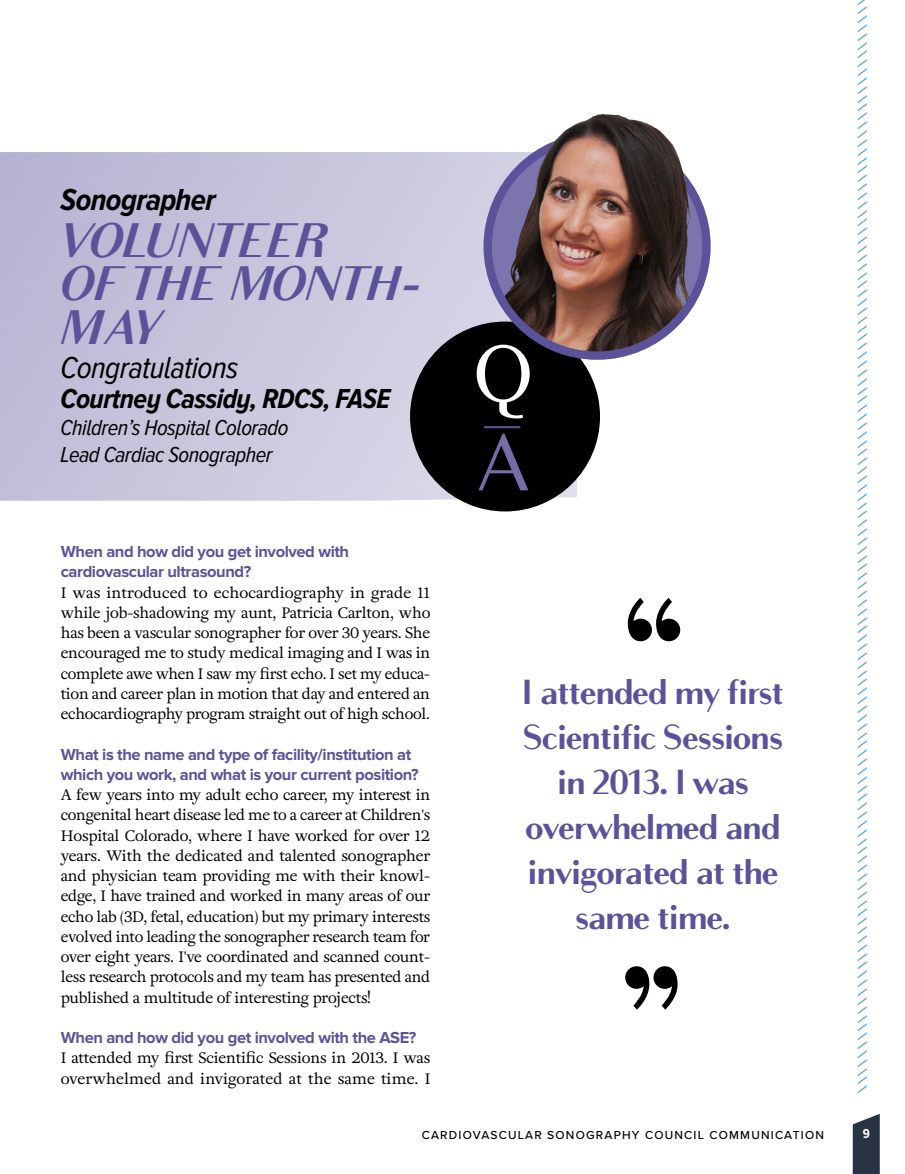
<style>
.page{position:relative;width:905px;height:1174px;background:#fff}
.page>*{position:absolute;margin:0;border:0;box-sizing:border-box;transform-origin:0 0}
.t1{font:78.75px/88.9px "Bodoni Sans Text";color:#fff;scale:1.1 1}
.t2{font:italic 700 48px/43.5px "Bodoni Sans Text";letter-spacing:-.02em;color:#5b5399}
.t3{font:700 34.5px/45px "Bodoni Sans Text";letter-spacing:-.025em;color:#5b5399;text-align:center}
.t4{font:italic 31.5px "Proxima Nova A Cond";letter-spacing:-.02em;color:#000}
.t5{font:italic 700 31.5px "Proxima Nova A Cond";letter-spacing:-.02em;color:#000}
.t6{font:italic 700 28.5px "Proxima Nova A Cond";letter-spacing:-.02em;color:#000}
.t7{font:italic 22.5px/27px "Proxima Nova A Cond";letter-spacing:-.02em;color:#000}
.t8{font:700 16.5px/20.2px "Proxima Nova";letter-spacing:-.025em;color:#5b5399}
.t9{font:15px/20.2px "Adriane Text";letter-spacing:-.02em;color:#000;text-align:justify}
.t10{font:700 13.5px "Proxima Nova Cond";color:#fff}
.t11{font:500 12px "Proxima Nova";letter-spacing:.1em;color:#000}
.s1{font-family:"Rockeby Cd";font-weight:300;color:#5b5399}
.s2{color:#746da8}
</style>
<div class="page">
<svg style="left:0;top:152px;width:577px;height:349px;background:#c7c4dc"></svg>
<svg style="left:852px;top:1114px;width:27px;height:60px;background:#424a59"></svg>
<div style="left:410px;top:322px;width:190px;height:189px;background:#000;border-radius:50%"></div>
<svg style="left:628px;top:598px;width:52px;height:43px"></svg>
<svg style="left:625px;top:966px;width:52px;height:44px"></svg>
<svg style="left:487px;top:137px;width:219px;height:219px;background:#726ba5"></svg>
<img style="left:501px;top:152px;width:186px;height:204px">
<div style="left:483px;top:133px;width:227px;height:227px;border:8px solid #5b5399;border-radius:50%"></div>
<img style="left:532px;top:114px;width:156px;height:87px">
<h3 class="t5" style="left:61px;top:182px;width:156px">Sonographer</h3>
<h2 class="t2" style="left:61px;top:221px;width:363px">VOLUNTEER<br>OF THE MONTH-<br>MAY</h2>
<h3 class="t4" style="left:61px;top:351px;width:179px">Congratulations</h3>
<h3 class="t6" style="left:61px;top:383px;width:331px">Courtney Cassidy, RDCS, FASE</h3>
<h3 class="t7" style="left:61px;top:414px;width:229px">Children’s Hospital Colorado<br>Lead Cardiac Sonographer</h3>
<p class="t8" style="left:61px;top:542px;width:290px">When and how did you get involved with cardiovascular ultrasound?</p>
<p class="t9" style="left:61px;top:582px;width:371px">I was introduced to echocardiography in grade 11 while job-shadowing my aunt, Patricia Carlton, who has been a vascular sonographer for over 30 years. She encouraged me to study medical imaging and I was in complete awe when I saw my first echo. I set my educa&shy;tion and career plan in motion that day and entered an echocardiography program straight out of high school.</p>
<p class="t8" style="left:61px;top:744px;width:359px">What is the name and type of facility/institution at which you work, and what is your current position?</p>
<p class="t9" style="left:61px;top:784px;width:371px">A few years into my adult echo career, my interest in congenital heart disease led me to a career at Children's Hospital Colorado, where I have worked for over 12 years. With the dedicated and talented sonographer and physician team providing me with their knowl&shy;edge, I have trained and worked in many areas of our echo lab (3D, fetal, education) but my primary interests evolved into leading the sonographer research team for over eight years. I've coordinated and scanned count&shy;less research protocols and my team has presented and published a multitude of interesting projects!</p>
<p class="t8" style="left:61px;top:1028px;width:357px">When and how did you get involved with the ASE?</p>
<p class="t9" style="left:61px;top:1048px;width:371px">I attended my first Scientific Sessions in 2013. I was overwhelmed and invigorated at the same time. I</p>
<h1 class="t1" style="left:471px;top:332px;width:57px">Q<span class="s1">_<br></span><span class="s2">A</span></h1>
<h3 class="t3" style="left:521px;top:671px;width:263px">I attended my first<br>Scientific Sessions in 2013. I was overwhelmed and invigorated at the same time.</h3>
<p class="t11" style="left:422px;top:1126px;width:404px">CARDIOVASCULAR SONOGRAPHY COUNCIL COMMUNICATION</p>
<p class="t10" style="left:862px;top:1126px;width:9px">9</p>
</div>
